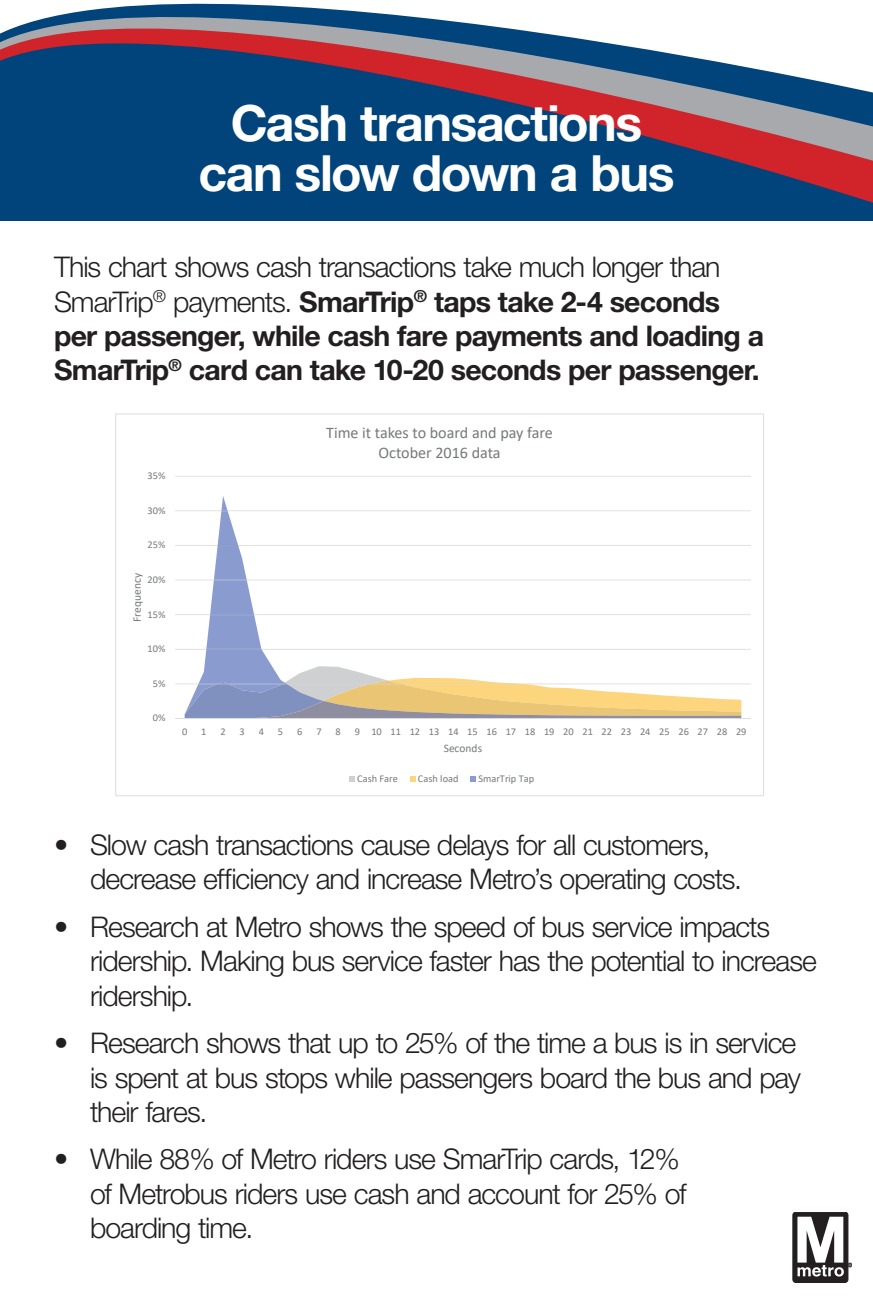
<style>
.page{position:relative;width:873px;height:1305px;background:#fff}
.page>*{position:absolute;margin:0;border:0;box-sizing:border-box;transform-origin:0 0}
.t1{font:700 50px/50px "Helvetica Neue";letter-spacing:-.03em;color:#fff;text-align:center}
.t2{font:300 28.5px/34.2px "Helvetica Neue";letter-spacing:-.035em;color:#231f20}
.t3{font:700 28.5px/34.2px "Helvetica Neue";letter-spacing:-.025em;color:#231f20}
.t4{font:16.15px/19.7px "Calibri";letter-spacing:-.005em;color:#76787b;text-align:center}
.t5{font:11.45px "Calibri";color:#76787b}
.t6{font:10.35px "Calibri";color:#76787b}
.s1{font-weight:300}
</style>
<div class="page">
<svg style="left:0;top:3px;width:873px;height:202px;fill:#00447b"></svg>
<div style="left:0;top:172px;width:842px;height:33px;background:#00447b"></div>
<div style="left:0;top:205px;width:873px;height:16px;background:#00447b"></div>
<div style="left:793px;top:1212px;width:55px;height:70px;background:#231f20;border-radius:3px"></div>
<div style="left:793px;top:1212px;width:55px;height:70px;border:1px solid #231f20;border-radius:3px"></div>
<svg style="left:797px;top:1217px;width:55px;height:60px"></svg>
<hr style="left:175px;top:684px;width:576px;height:1px;background:#dcdddf">
<hr style="left:175px;top:649px;width:576px;height:1px;background:#dcdddf">
<hr style="left:175px;top:614px;width:576px;height:1px;background:#dcdddf">
<hr style="left:175px;top:580px;width:576px;height:1px;background:#dcdddf">
<hr style="left:175px;top:545px;width:576px;height:1px;background:#dcdddf">
<hr style="left:175px;top:510px;width:576px;height:1px;background:#dcdddf">
<hr style="left:175px;top:476px;width:576px;height:1px;background:#dcdddf">
<svg style="left:185px;top:496px;width:556px;height:222px"></svg>
<hr style="left:175px;top:718px;width:576px;height:1px;background:#dcdddf">
<svg style="left:349px;top:776px;width:6px;height:6px"></svg>
<svg style="left:410px;top:776px;width:6px;height:6px"></svg>
<svg style="left:470px;top:776px;width:6px;height:6px"></svg>
<h1 class="t1" style="left:198px;top:97px;width:478px">Cash transactions can slow down a bus</h1>
<p class="t3" style="left:54px;top:250px;width:712px"><span class="s1">This chart shows cash transactions take much longer than SmarTrip</span><sup>®</sup> <span class="s1">payments.</span> SmarTrip<sup>®</sup> taps take 2-4 seconds per passenger, while cash fare payments and loading a SmarTrip<sup>®</sup> card can take 10-20 seconds per passenger.</p>
<p class="t6" style="left:148px;top:469px;width:19px">35%</p>
<p class="t6" style="left:148px;top:503px;width:19px">30%</p>
<p class="t6" style="left:148px;top:538px;width:19px">25%</p>
<p class="t5" style="left:129px;top:622px;width:50px;rotate:-90deg">Frequency</p>
<p class="t6" style="left:148px;top:572px;width:19px">20%</p>
<p class="t6" style="left:148px;top:607px;width:19px">15%</p>
<p class="t6" style="left:148px;top:642px;width:19px">10%</p>
<p class="t6" style="left:153px;top:676px;width:14px">5%</p>
<p class="t6" style="left:153px;top:711px;width:14px">0%</p>
<p class="t4" style="left:326px;top:422px;width:228px">Time it takes to board and pay fare<br>October 2016 data</p>
<p class="t6" style="left:182px;top:724px;width:7px">0</p>
<p class="t6" style="left:201px;top:724px;width:7px">1</p>
<p class="t6" style="left:220px;top:724px;width:7px">2</p>
<p class="t6" style="left:240px;top:724px;width:7px">3</p>
<p class="t6" style="left:259px;top:724px;width:7px">4</p>
<p class="t6" style="left:278px;top:724px;width:7px">5</p>
<p class="t6" style="left:297px;top:724px;width:7px">6</p>
<p class="t6" style="left:316px;top:724px;width:7px">7</p>
<p class="t6" style="left:336px;top:724px;width:7px">8</p>
<p class="t6" style="left:355px;top:724px;width:393px">9 10 11 12 13 14 15 16 17 18 19 20 21 22 23 24 25 26 27 28 29</p>
<p class="t5" style="left:444px;top:740px;width:40px">Seconds</p>
<p class="t6" style="left:357px;top:772px;width:42px">Cash Fare</p>
<p class="t6" style="left:418px;top:772px;width:42px">Cash load</p>
<p class="t6" style="left:478px;top:772px;width:57px">SmarTrip Tap</p>
<p class="t2" style="left:90px;top:827px;width:654px;text-indent:-36px">• Slow cash transactions cause delays for all customers, decrease efficiency and increase Metro’s operating costs.</p>
<p class="t2" style="left:90px;top:909px;width:728px;text-indent:-36px">• Research at Metro shows the speed of bus service impacts ridership. Making bus service faster has the potential to increase ridership.</p>
<p class="t2" style="left:90px;top:1025px;width:713px;text-indent:-36px">• Research shows that up to 25% of the time a bus is in service is spent at bus stops while passengers board the bus and pay their fares.</p>
<p class="t2" style="left:90px;top:1142px;width:598px;text-indent:-36px">• While 88% of Metro riders use SmarTrip cards, 12% of Metrobus riders use cash and account for 25% of boarding time.</p>
</div>
